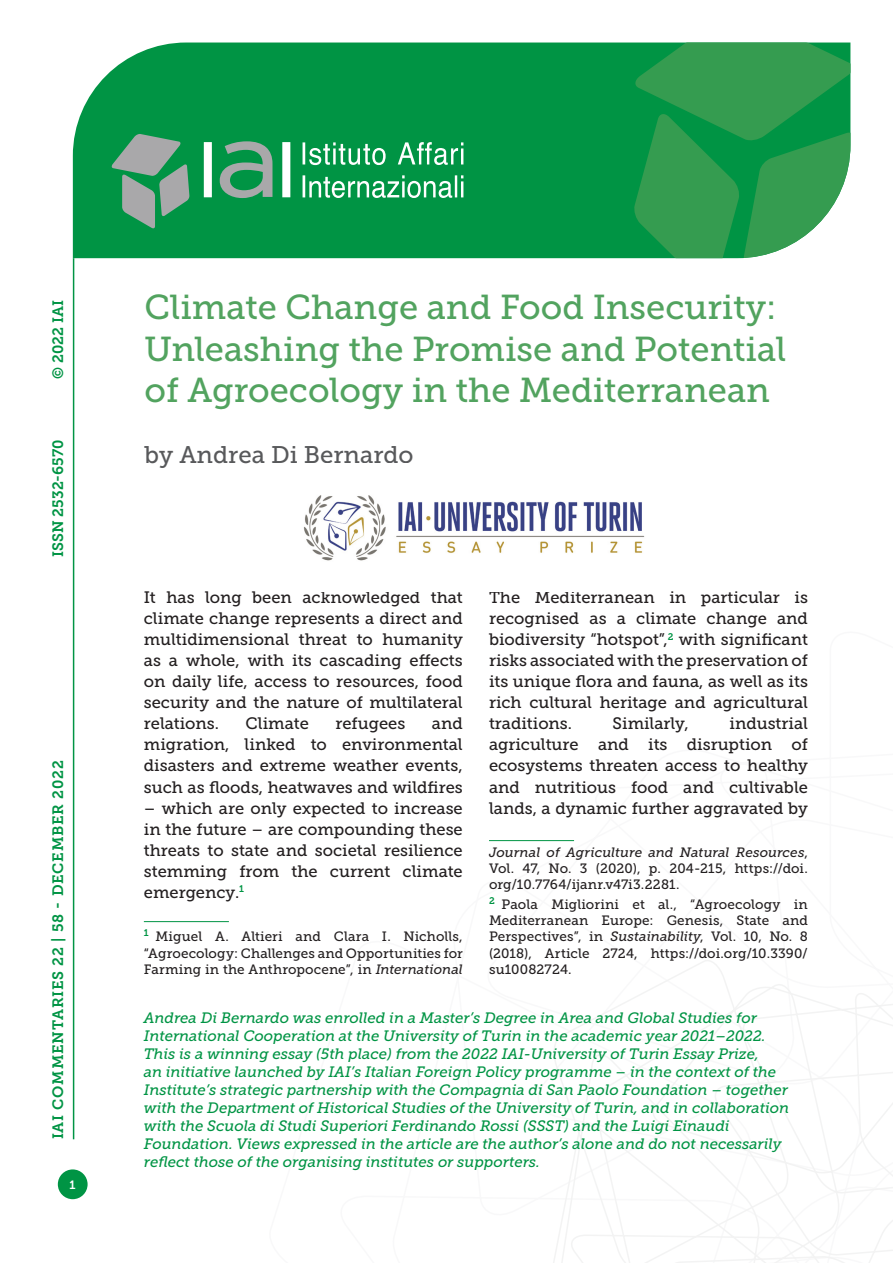
<style>
.page{position:relative;width:893px;height:1263px;background:#fff}
.page>*{position:absolute;margin:0;border:0;box-sizing:border-box;transform-origin:0 0}
.Titolo_Copertina{font:34.5px/41.4px "Museo Slab 500";color:#52a35f}
.Autori_copertina{font:24px "Museo Slab 500";color:#58595b}
.Testo{font:16.5px/21px "Museo Slab 500";color:#231f20;text-align:justify}
.t1{font:italic 15px/18px "Museo Slab 500";color:#009444}
.t2{font:15px "Museo Slab 700";letter-spacing:.05em;color:#009444}
.t3{font:15px "Museo Slab 700";color:#009444}
.Nota{font:13.5px/16.2px "Museo Slab 500";letter-spacing:.01em;color:#231f20;text-align:justify}
.t4{font:12px "Museo Slab 700";color:#fff}
.s1{font-style:italic}
</style>
<div class="page">
<svg style="left:553px;top:960px;width:340px;height:303px"></svg>
<hr style="left:73px;top:258px;width:1px;height:881px;background:#009444">
<div style="left:73px;top:43px;width:560px;height:215px;background:#009444"></div>
<svg style="left:633px;top:43px;width:217px;height:215px;background:#329f56"></svg>
<svg style="left:303px;top:142px;width:160px;height:56px;background:#3fae72"></svg>
<svg style="left:111px;top:134px;width:79px;height:95px;background:#5a9e7a"></svg>
<svg style="left:204px;top:141px;width:86px;height:57px"></svg>
<div style="left:58px;top:1169px;width:30px;height:30px;background:#009444;border-radius:50%"></div>
<hr style="left:144px;top:921px;width:85px;height:1px;background:#009444">
<hr style="left:489px;top:840px;width:85px;height:1px;background:#009444">
<img style="left:303px;top:495px;width:342px;height:66px">
<p class="t2" style="left:50px;top:379px;width:80px;rotate:-90deg">© 2022 IAI</p>
<p class="t3" style="left:50px;top:557px;width:119px;rotate:-90deg">ISSN 2532-6570</p>
<p class="t2" style="left:50px;top:1139px;width:381px;rotate:-90deg">IAI COMMENTARIES 22 | 58 - DECEMBER 2022</p>
<p class="t4" style="left:70px;top:1178px;width:8px">1</p>
<p class="Titolo_Copertina" style="left:145px;top:287px;width:643px">Climate Change and Food Insecurity:<br>Unleashing the Promise and Potential of Agroecology in the Mediterranean</p>
<p class="Autori_copertina" style="left:145px;top:441px;width:270px">by Andrea Di Bernardo</p>
<p class="Testo" style="left:144px;top:587px;width:320px">It has long been acknowledged that climate change represents a direct and multidimensional threat to humanity as a whole, with its cascading effects on daily life, access to resources, food security and the nature of multilateral relations.</p>
<p class="Testo" style="left:246px;top:713px;width:65px">Climate</p>
<p class="Testo" style="left:335px;top:713px;width:71px">refugees</p>
<p class="Testo" style="left:144px;top:713px;width:320px;text-indent:288px">and migration, linked to environmental disasters and extreme weather events, such as floods, heatwaves and wildfires</p>
<p class="Testo" style="left:144px;top:797px;width:320px">– which are only expected to increase in the future – are compounding these threats to state and societal resilience stemming from the current climate emergency.<sup>1</sup></p>
<p class="Nota" style="left:144px;top:929px;width:320px"><sup>1</sup> Miguel A. Altieri and Clara I. Nicholls, “Agroecology: Challenges and Opportunities for Farming in the Anthropocene”, in <span class="s1">International</span></p>
<p class="Testo" style="left:489px;top:587px;width:320px">The Mediterranean in particular is recognised as a climate change and biodiversity “hotspot”,<sup>2</sup> with significant risks associated with the preservation of its unique flora and fauna, as well as its rich cultural heritage and agricultural traditions.</p>
<p class="Testo" style="left:613px;top:713px;width:78px">Similarly,</p>
<p class="Testo" style="left:489px;top:713px;width:320px;text-indent:240px">industrial agriculture and its disruption of ecosystems threaten access to healthy and nutritious food and cultivable lands, a dynamic further aggravated by</p>
<p class="Nota" style="left:489px;top:844px;width:320px"><span class="s1">Journal of Agriculture and Natural Resources</span>, Vol. 47, No. 3 (2020), p. 204-215, https://doi. org/10.7764/ijanr.v47i3.2281.</p>
<p class="Nota" style="left:489px;top:896px;width:320px"><sup>2</sup> Paola Migliorini et al., “Agroecology in Mediterranean Europe: Genesis, State and Perspectives”, in <span class="s1">Sustainability</span>, Vol. 10, No. 8 (2018), Article 2724, https://doi.org/10.3390/ su10082724.</p>
<p class="t1" style="left:144px;top:1009px;width:623px">Andrea Di Bernardo was enrolled in a Master’s Degree in Area and Global Studies for<br>International Cooperation at the University of Turin in the academic year 2021–2022.</p>
<p class="t1" style="left:144px;top:1045px;width:647px">This is a winning essay (5th place) from the 2022 IAI-University of Turin Essay Prize,<br>an initiative launched by IAI’s Italian Foreign Policy programme – in the context of the Institute’s strategic partnership with the Compagnia di San Paolo Foundation – together with the Department of Historical Studies of the University of Turin, and in collaboration with the Scuola di Studi Superiori Ferdinando Rossi (SSST) and the Luigi Einaudi Foundation. Views expressed in the article are the author’s alone and do not necessarily reflect those of the organising institutes or supporters.</p>
</div>
